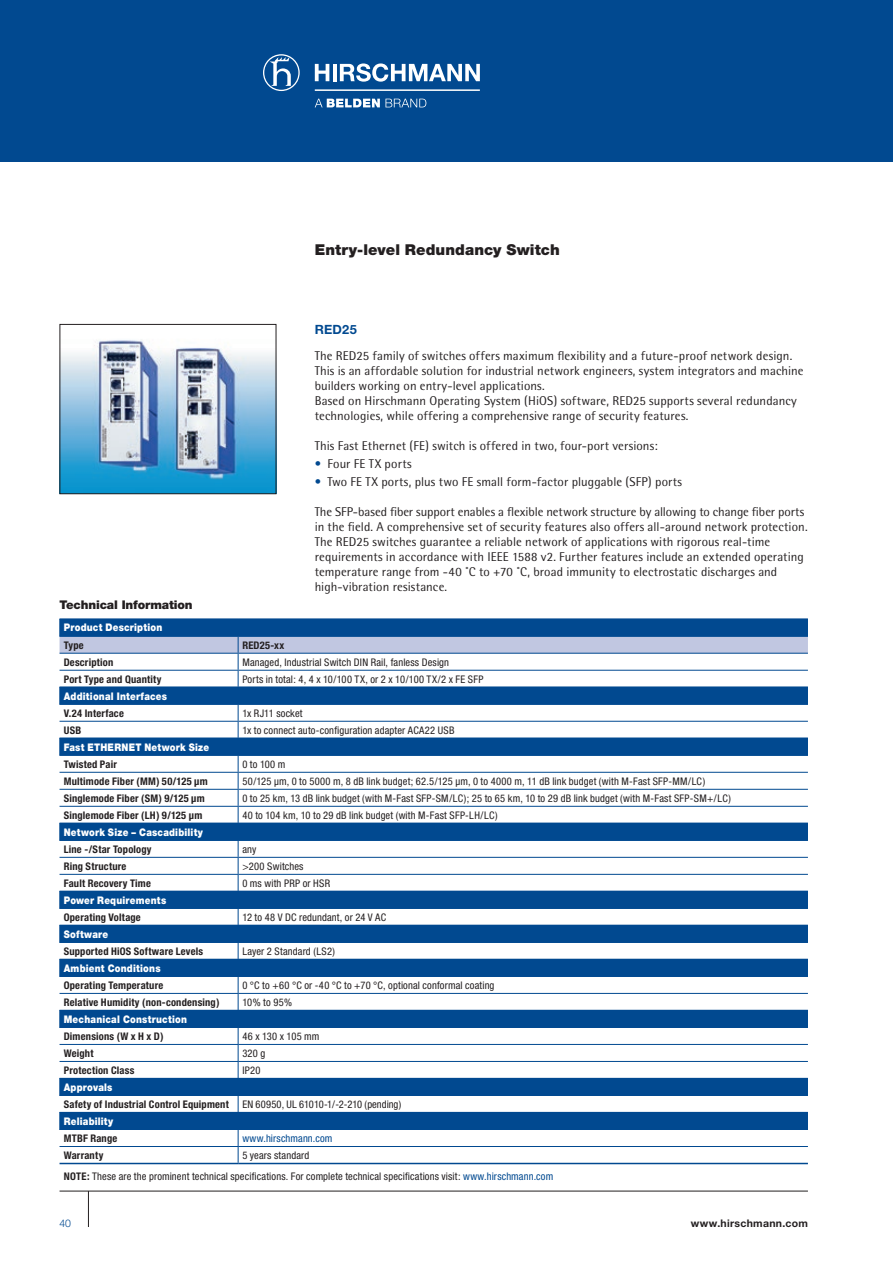
<style>
.page{position:relative;width:893px;height:1263px;background:#fff}
.page>*{position:absolute;margin:0;border:0;box-sizing:border-box;transform-origin:0 0}
.t1{font:900 15px "Helvetica Neue";letter-spacing:.005em;color:#231f20}
.t2{font:12.75px/15px "Rotis Semi Sans";letter-spacing:.01em;color:#231f20}
.t3{font:700 12.75px "Helvetica Neue";letter-spacing:.02em;color:#014990}
.t4{font:900 12px "Helvetica Neue";letter-spacing:-.01em;color:#231f20}
.t5{font:condensed 10.5px/21.3px "Helvetica Neue";letter-spacing:.015em;color:#231f20}
.t6{font:700 condensed 10.5px "Helvetica Neue";letter-spacing:.02em;color:#231f20}
.t7{font:900 10.5px "Helvetica Neue";letter-spacing:.025em;color:#fff;scale:.87 1}
.t8{font:700 10.5px "Helvetica Neue";letter-spacing:.03em;color:#231f20}
.t9{font:condensed 10.5px "Helvetica Neue";letter-spacing:.01em;color:#014990}
.t10{font:300 10.5px "Helvetica Neue";color:#014990}
.s1{color:#014990}
.s2{font-weight:700}
</style>
<div class="page">
<div style="left:0;top:0;width:893px;height:162px;background:#014990"></div>
<hr style="left:88px;top:1191px;width:1px;height:36px;background:#231f20">
<hr style="left:60px;top:1191px;width:748px;height:1px;background:#231f20">
<svg style="left:315px;top:99px;width:111px;height:8px"></svg>
<svg style="left:263px;top:54px;width:37px;height:37px"></svg>
<hr style="left:315px;top:89px;width:165px;height:2px;background:#fff">
<hr style="left:333px;top:64px;width:4px;height:17px;background:#fff">
<svg style="left:315px;top:64px;width:14px;height:17px"></svg>
<svg style="left:340px;top:63px;width:140px;height:19px"></svg>
<img style="left:62px;top:340px;width:212px;height:152px">
<div style="left:60px;top:324px;width:216px;height:170px;border:1px solid #231f20"></div>
<svg style="left:60px;top:705px;width:748px;height:407px"></svg>
<hr style="left:60px;top:721px;width:178px;height:1px;background:#014990">
<hr style="left:238px;top:772px;width:570px;height:1px;background:#014990">
<hr style="left:238px;top:789px;width:570px;height:1px;background:#014990">
<hr style="left:238px;top:806px;width:570px;height:1px;background:#014990">
<hr style="left:60px;top:857px;width:178px;height:1px;background:#014990">
<hr style="left:60px;top:874px;width:178px;height:1px;background:#014990">
<hr style="left:60px;top:993px;width:178px;height:1px;background:#014990">
<hr style="left:238px;top:993px;width:570px;height:1px;background:#014990">
<hr style="left:60px;top:1044px;width:178px;height:1px;background:#014990">
<hr style="left:238px;top:1044px;width:570px;height:1px;background:#014990">
<hr style="left:60px;top:1061px;width:178px;height:1px;background:#014990">
<hr style="left:238px;top:1061px;width:570px;height:1px;background:#014990">
<hr style="left:238px;top:721px;width:570px;height:1px;background:#014990">
<hr style="left:238px;top:857px;width:570px;height:1px;background:#014990">
<hr style="left:238px;top:874px;width:570px;height:1px;background:#014990">
<svg style="left:60px;top:637px;width:748px;height:50px"></svg>
<svg style="left:238px;top:705px;width:1px;height:33px"></svg>
<svg style="left:60px;top:756px;width:179px;height:67px"></svg>
<svg style="left:238px;top:841px;width:1px;height:50px"></svg>
<svg style="left:238px;top:943px;width:1px;height:16px"></svg>
<svg style="left:238px;top:977px;width:1px;height:33px"></svg>
<svg style="left:238px;top:1028px;width:1px;height:50px"></svg>
<svg style="left:238px;top:1096px;width:1px;height:16px"></svg>
<svg style="left:238px;top:1130px;width:1px;height:33px"></svg>
<svg style="left:238px;top:909px;width:1px;height:16px"></svg>
<hr style="left:60px;top:1146px;width:178px;height:1px;background:#014990">
<hr style="left:238px;top:1146px;width:570px;height:1px;background:#014990">
<hr style="left:60px;top:1163px;width:178px;height:1px;background:#014990">
<hr style="left:238px;top:1163px;width:570px;height:1px;background:#014990">
<div style="left:60px;top:619px;width:748px;height:18px;background:#014990"></div>
<div style="left:60px;top:687px;width:748px;height:18px;background:#014990"></div>
<div style="left:60px;top:738px;width:748px;height:18px;background:#014990"></div>
<div style="left:60px;top:823px;width:748px;height:18px;background:#014990"></div>
<div style="left:60px;top:891px;width:748px;height:18px;background:#014990"></div>
<div style="left:60px;top:925px;width:748px;height:18px;background:#014990"></div>
<div style="left:60px;top:959px;width:748px;height:18px;background:#014990"></div>
<div style="left:60px;top:1010px;width:748px;height:18px;background:#014990"></div>
<div style="left:60px;top:1078px;width:748px;height:18px;background:#014990"></div>
<div style="left:60px;top:1112px;width:748px;height:18px;background:#014990"></div>
<p class="t1" style="left:315px;top:240px;width:247px">Entry-level Redundancy Switch</p>
<p class="t4" style="left:60px;top:597px;width:135px">Technical Information</p>
<p class="t3" style="left:315px;top:322px;width:44px">RED25</p>
<p class="t2" style="left:315px;top:348px;width:490px">The RED25 family of switches offers maximum flexibility and a future-proof network design.<br>This is an affordable solution for industrial network engineers, system integrators and machine builders working on entry-level applications.<br>Based on Hirschmann Operating System (HiOS) software, RED25 supports several redundancy technologies, while offering a comprehensive range of security features.</p>
<p class="t2" style="left:315px;top:438px;width:345px">This Fast Ethernet (FE) switch is offered in two, four-port versions:</p>
<p class="t2" style="left:315px;top:456px;width:98px"><span class="s1">•</span> Four FE TX ports</p>
<p class="t2" style="left:315px;top:474px;width:369px"><span class="s1">•</span> Two FE TX ports, plus two FE small form-factor pluggable (SFP) ports</p>
<p class="t2" style="left:315px;top:504px;width:494px">The SFP-based fiber support enables a flexible network structure by allowing to change fiber ports in the field. A comprehensive set of security features also offers all-around network protection.<br>The RED25 switches guarantee a reliable network of applications with rigorous real-time requirements in accordance with IEEE 1588 v2. Further features include an extended operating temperature range from -40 ˚C to +70 ˚C, broad immunity to electrostatic discharges and high-vibration resistance.</p>
<p class="t7" style="left:64px;top:621px;width:115px">Product Description</p>
<p class="t6" style="left:64px;top:638px;width:21px">Type</p>
<p class="t6" style="left:242px;top:638px;width:43px">RED25-xx</p>
<p class="t6" style="left:64px;top:655px;width:51px">Description</p>
<p class="t5" style="left:242px;top:651px;width:208px">Managed, Industrial Switch DIN Rail, fanless Design</p>
<p class="t6" style="left:64px;top:672px;width:99px">Port Type and Quantity</p>
<p class="t5" style="left:242px;top:668px;width:243px">Ports in total: 4, 4 x 10/100 TX, or 2 x 10/100 TX/2 x FE SFP</p>
<p class="t7" style="left:64px;top:689px;width:120px">Additional Interfaces</p>
<p class="t6" style="left:64px;top:706px;width:62px">V.24 Interface</p>
<p class="t5" style="left:242px;top:702px;width:62px">1x RJ11 socket</p>
<p class="t6" style="left:64px;top:723px;width:19px">USB</p>
<p class="t5" style="left:242px;top:719px;width:214px">1x to connect auto-configuration adapter ACA22 USB</p>
<p class="t7" style="left:64px;top:740px;width:169px">Fast ETHERNET Network Size</p>
<p class="t6" style="left:64px;top:757px;width:55px">Twisted Pair</p>
<p class="t5" style="left:242px;top:753px;width:44px">0 to 100 m</p>
<p class="t6" style="left:64px;top:774px;width:145px">Multimode Fiber (MM) 50/125 µm</p>
<p class="t5" style="left:242px;top:770px;width:464px">50/125 μm, 0 to 5000 m, 8 dB link budget; 62.5/125 μm, 0 to 4000 m, 11 dB link budget (with M-Fast SFP-MM/LC)</p>
<p class="t6" style="left:64px;top:792px;width:142px">Singlemode Fiber (SM) 9/125 µm</p>
<p class="t5" style="left:242px;top:787px;width:490px">0 to 25 km, 13 dB link budget (with M-Fast SFP-SM/LC); 25 to 65 km, 10 to 29 dB link budget (with M-Fast SFP-SM+/LC)</p>
<p class="t6" style="left:64px;top:809px;width:140px">Singlemode Fiber (LH) 9/125 µm</p>
<p class="t5" style="left:242px;top:804px;width:257px">40 to 104 km, 10 to 29 dB link budget (with M-Fast SFP-LH/LC)</p>
<p class="t7" style="left:64px;top:825px;width:161px">Network Size – Cascadibility</p>
<p class="t6" style="left:64px;top:843px;width:89px">Line -/Star Topology</p>
<p class="t5" style="left:242px;top:838px;width:16px">any</p>
<p class="t6" style="left:64px;top:860px;width:64px">Ring Structure</p>
<p class="t5" style="left:242px;top:855px;width:63px">&gt;200 Switches</p>
<p class="t6" style="left:64px;top:877px;width:89px">Fault Recovery Time</p>
<p class="t5" style="left:242px;top:872px;width:89px">0 ms with PRP or HSR</p>
<p class="t7" style="left:64px;top:894px;width:119px">Power Requirements</p>
<p class="t6" style="left:64px;top:911px;width:79px">Operating Voltage</p>
<p class="t5" style="left:242px;top:906px;width:145px">12 to 48 V DC redundant, or 24 V AC</p>
<p class="t7" style="left:64px;top:928px;width:53px">Software</p>
<p class="t6" style="left:64px;top:945px;width:141px">Supported HiOS Software Levels</p>
<p class="t5" style="left:242px;top:940px;width:94px">Layer 2 Standard (LS2)</p>
<p class="t7" style="left:64px;top:962px;width:113px">Ambient Conditions</p>
<p class="t6" style="left:64px;top:979px;width:101px">Operating Temperature</p>
<p class="t5" style="left:242px;top:974px;width:254px">0 °C to +60 °C or -40 °C to +70 °C, optional conformal coating</p>
<p class="t6" style="left:64px;top:996px;width:157px">Relative Humidity (non-condensing)</p>
<p class="t5" style="left:242px;top:991px;width:51px">10% to 95%</p>
<p class="t7" style="left:64px;top:1013px;width:143px">Mechanical Construction</p>
<p class="t6" style="left:64px;top:1030px;width:101px">Dimensions (W x H x D)</p>
<p class="t5" style="left:242px;top:1025px;width:79px">46 x 130 x 105 mm</p>
<p class="t6" style="left:64px;top:1047px;width:31px">Weight</p>
<p class="t5" style="left:242px;top:1042px;width:24px">320 g</p>
<p class="t6" style="left:64px;top:1064px;width:72px">Protection Class</p>
<p class="t5" style="left:242px;top:1059px;width:20px">IP20</p>
<p class="t7" style="left:64px;top:1081px;width:57px">Approvals</p>
<p class="t6" style="left:64px;top:1098px;width:167px">Safety of Industrial Control Equipment</p>
<p class="t5" style="left:242px;top:1093px;width:161px">EN 60950, UL 61010-1/-2-210 (pending)</p>
<p class="t7" style="left:64px;top:1115px;width:58px">Reliability</p>
<p class="t6" style="left:64px;top:1132px;width:55px">MTBF Range</p>
<p class="t9" style="left:242px;top:1132px;width:92px">www.hirschmann.com</p>
<p class="t6" style="left:64px;top:1149px;width:41px">Warranty</p>
<p class="t5" style="left:64px;top:1144px;width:491px;text-indent:179px">5 years standard<br><span class="s2">NOTE:</span> These are the prominent technical specifications. For complete technical specifications visit: <span class="s1">www.hirschmann.com</span></p>
<p class="t10" style="left:60px;top:1216px;width:13px">40</p>
<p class="t8" style="left:691px;top:1216px;width:119px">www.hirschmann.com</p>
</div>
